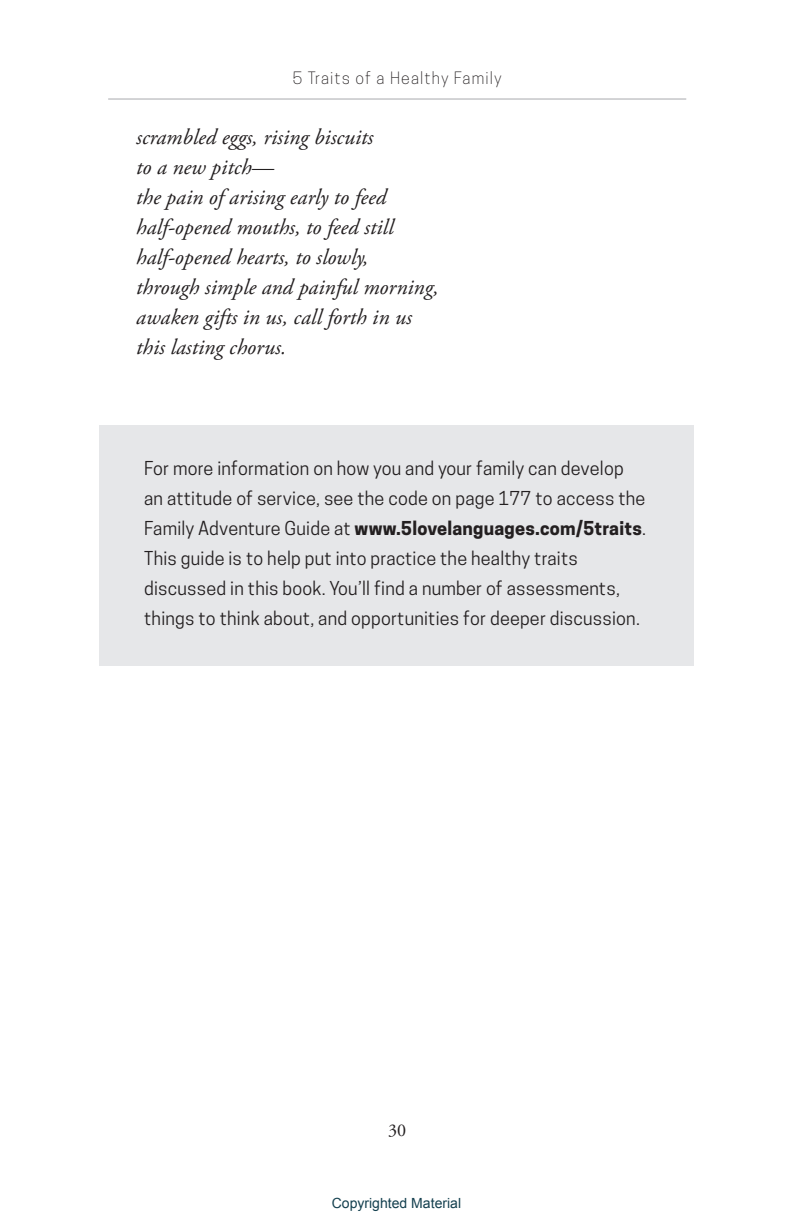
<style>
.page{position:relative;width:793px;height:1225px;background:#fff}
.page>*{position:absolute;margin:0;border:0;box-sizing:border-box;transform-origin:0 0}
.t1{font:italic 22px/30px "Adobe Garamond Pro";color:#231f20}
.t2{font:18px/30px "Cooper Hewitt";letter-spacing:.01em;color:#231f20}
.t3{font:18px "Adobe Garamond Pro";color:#231f20}
.t4{font:300 16px "Cooper Hewitt";letter-spacing:.07em;color:#231f20}
.t5{font:14px "Arial";color:#14404f}
.s1{font-weight:700}
</style>
<div class="page">
<hr style="left:108px;top:98px;width:577px;height:1px;background:#a8a9ad">
<div style="left:99px;top:425px;width:594px;height:240px;background:#e6e7e9"></div>
<p class="t4" style="left:293px;top:69px;width:210px">5 Traits of a Healthy Family</p>
<p class="t1" style="left:136px;top:123px;width:304px">scrambled eggs, rising biscuits<br>to a new pitch—<br>the pain of arising early to feed half-opened mouths, to feed still half-opened hearts, to slowly,<br>through simple and painful morning, awaken gifts in us, call forth in us this lasting chorus.</p>
<p class="t2" style="left:144px;top:452px;width:503px">For more information on how you and your family can develop an attitude of service, see the code on page 177 to access the Family Adventure Guide at <span class="s1">www.5lovelanguages.com/5traits</span>.<br>This guide is to help put into practice the healthy traits discussed in this book. You’ll find a number of assessments, things to think about, and opportunities for deeper discussion.</p>
<p class="t3" style="left:388px;top:1118px;width:19px">30</p>
<p class="t5" style="left:331px;top:1193px;width:131px">Copyrighted Material</p>
</div>
